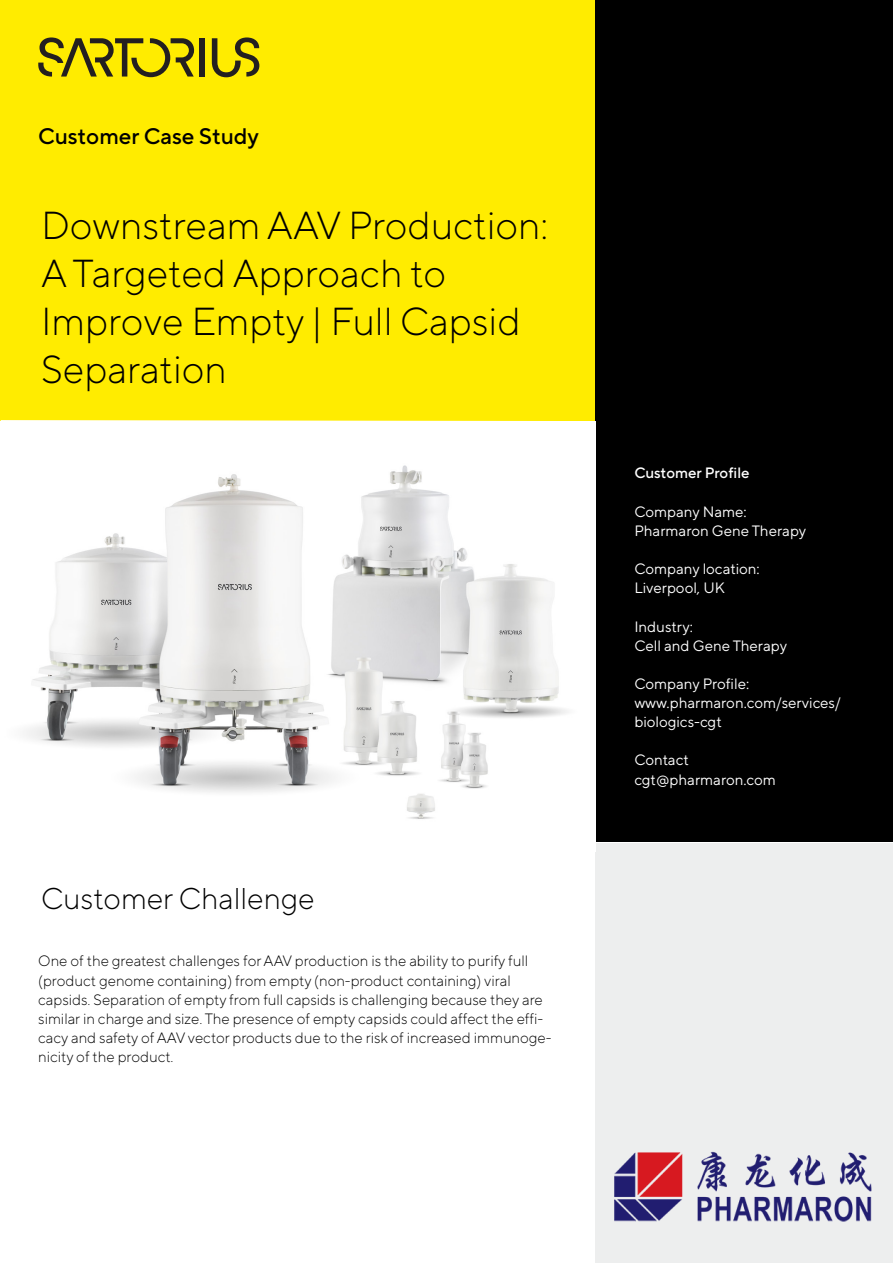
<style>
.page{position:relative;width:893px;height:1263px;background:#fff}
.page>*{position:absolute;margin:0;border:0;box-sizing:border-box;transform-origin:0 0}
.t1{font:300 39px/47.8px "TT Norms Pro";color:#000}
.t2{font:300 30px "TT Norms Pro";color:#000}
.t3{font:500 22.5px "TT Norms Pro";color:#000}
.t4{font:300 15px/19.2px "TT Norms Pro";color:#000}
.t5{font:15px/19.2px "TT Norms Pro";color:#fff}
.t6{font:500 15px "TT Norms Pro";color:#fff}
</style>
<div class="page">
<div style="left:0;top:0;width:595px;height:842px;background:#ffec00"></div>
<div style="left:595px;top:0;width:298px;height:842px;background:#000"></div>
<div style="left:595px;top:843px;width:298px;height:420px;background:#edeeee"></div>
<div style="left:0;top:421px;width:595px;height:430px;background:#fff"></div>
<div style="left:200px;top:38px;width:5px;height:39px;background:#231f20"></div>
<svg style="left:212px;top:37px;width:47px;height:40px"></svg>
<svg style="left:38px;top:37px;width:156px;height:40px"></svg>
<img style="left:1px;top:420px;width:567px;height:399px">
<img style="left:614px;top:1151px;width:258px;height:71px">
<h3 class="t3" style="left:38px;top:119px;width:222px">Customer Case Study</h3>
<h1 class="t1" style="left:41px;top:199px;width:509px">Downstream AAV Production:<br>A Targeted Approach to<br>Improve Empty | Full Capsid<br>Separation</h1>
<h2 class="t2" style="left:41px;top:877px;width:275px">Customer Challenge</h2>
<p class="t4" style="left:38px;top:950px;width:515px">One of the greatest challenges for AAV production is the ability to purify full (product genome containing) from empty (non-product containing) viral capsids. Separation of empty from full capsids is challenging because they are similar in charge and size. The presence of empty capsids could affect the effi&shy;cacy and safety of AAV vector products due to the risk of increased immunoge&shy;nicity of the product.</p>
<p class="t6" style="left:634px;top:462px;width:117px">Customer Profile</p>
<p class="t5" style="left:634px;top:501px;width:173px">Company Name:<br>Pharmaron Gene Therapy</p>
<p class="t5" style="left:634px;top:558px;width:127px">Company location:<br>Liverpool, UK</p>
<p class="t5" style="left:634px;top:615px;width:154px">Industry:<br>Cell and Gene Therapy</p>
<p class="t5" style="left:634px;top:673px;width:208px">Company Profile: www.pharmaron.com/services/ biologics-cgt</p>
<p class="t5" style="left:634px;top:749px;width:143px">Contact cgt@pharmaron.com</p>
</div>
